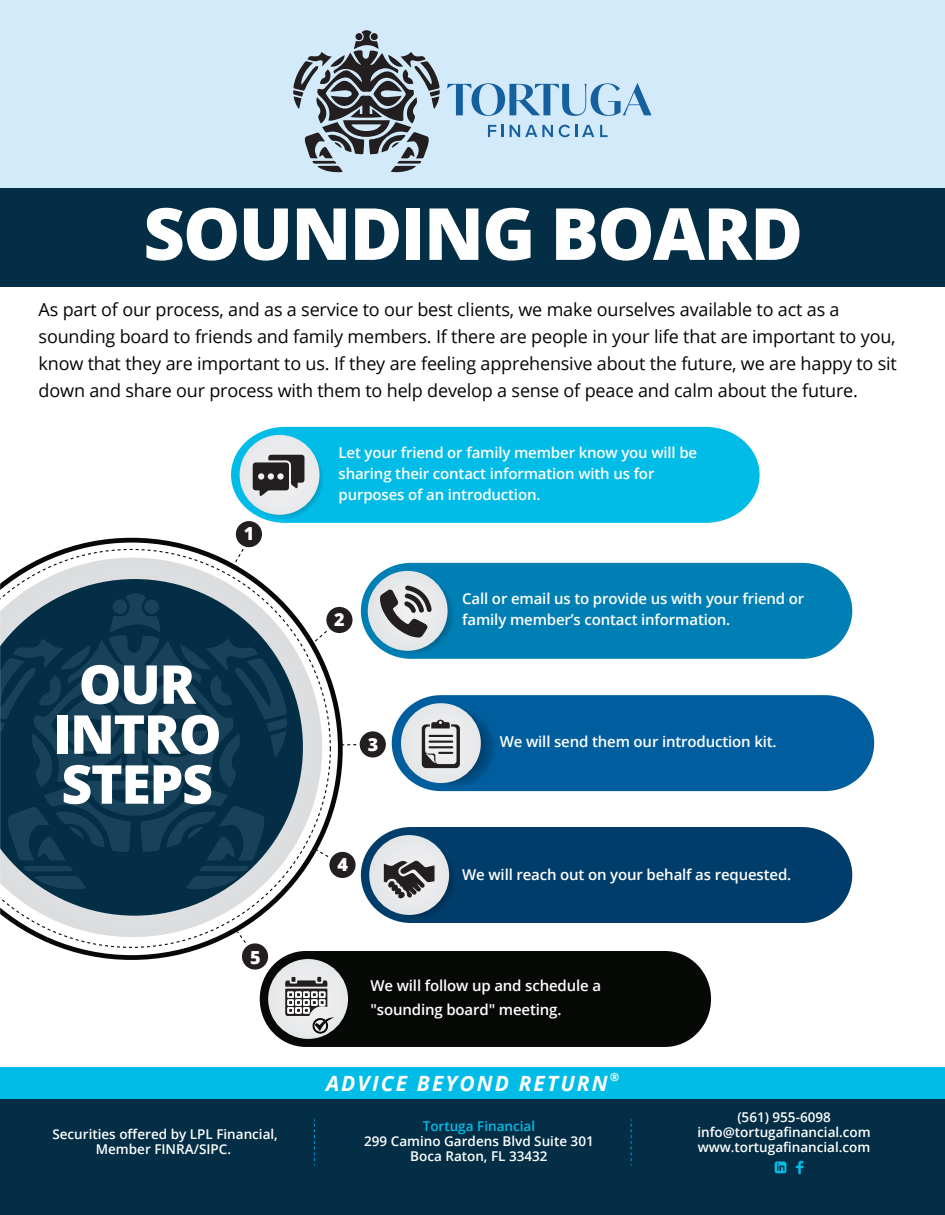
<style>
.page{position:relative;width:945px;height:1215px;background:#fff}
.page>*{position:absolute;margin:0;border:0;box-sizing:border-box;transform-origin:0 0}
.t1{font:800 72px "Open Sans";letter-spacing:-.025em;color:#fff}
.t2{font:800 53.7px/49.9px "Open Sans";letter-spacing:-.025em;color:#fff;text-align:center}
.t3{font:italic 700 21px "Open Sans";letter-spacing:.1em;color:#fff}
.t4{font:18px/27px "Open Sans";letter-spacing:-.01em;color:#050504}
.t5{font:800 18px "Open Sans";color:#fff}
.t6{font:600 15px/21.1px "Open Sans";letter-spacing:-.01em;color:#fff}
.t7{font:600 13.5px/15px "Open Sans";color:#fff;text-align:center}
.t8{font:600 13.5px "Open Sans";color:#02bce8}
.t9{font:italic 700 11.4px "Open Sans";color:#fff}
</style>
<div class="page">
<svg style="left:0;top:538px;width:343px;height:422px"></svg>
<div style="left:1px;top:0;width:944px;height:189px;background:#d2eaf9"></div>
<div style="left:0;top:189px;width:945px;height:98px;background:#032e45"></div>
<div style="left:236px;top:521px;width:26px;height:26px;background:#231f20;border-radius:50%"></div>
<div style="left:231px;top:427px;width:529px;height:96px;background:#02bce8"></div>
<svg style="left:244px;top:439px;width:80px;height:80px"></svg>
<div style="left:240px;top:435px;width:79px;height:80px;background:#e9eaeb;border-radius:40px"></div>
<div style="left:361px;top:563px;width:491px;height:96px;background:#007fb4"></div>
<svg style="left:374px;top:575px;width:80px;height:80px"></svg>
<div style="left:368px;top:571px;width:80px;height:80px;background:#e5e6e8;border-radius:40px"></div>
<div style="left:392px;top:695px;width:482px;height:96px;background:#005e9e"></div>
<svg style="left:416px;top:708px;width:80px;height:79px"></svg>
<div style="left:401px;top:703px;width:80px;height:80px;background:#e8e9ea;border-radius:40px"></div>
<div style="left:361px;top:827px;width:491px;height:96px;background:#003d6a"></div>
<svg style="left:376px;top:840px;width:80px;height:79px"></svg>
<div style="left:369px;top:835px;width:80px;height:80px;background:#e7e8e9;border-radius:40px"></div>
<div style="left:260px;top:951px;width:451px;height:96px;background:#070906;border-radius:47px"></div>
<div style="left:268px;top:959px;width:80px;height:80px;background:#e8e9ea;border-radius:40px"></div>
<svg style="left:234px;top:547px;width:11px;height:17px"></svg>
<svg style="left:312px;top:630px;width:16px;height:14px"></svg>
<svg style="left:340px;top:744px;width:16px;height:1px"></svg>
<svg style="left:312px;top:847px;width:18px;height:11px"></svg>
<svg style="left:236px;top:930px;width:11px;height:14px"></svg>
<svg style="left:384px;top:860px;width:51px;height:39px"></svg>
<svg style="left:422px;top:720px;width:38px;height:48px"></svg>
<svg style="left:253px;top:455px;width:51px;height:41px"></svg>
<svg style="left:380px;top:586px;width:52px;height:52px"></svg>
<svg style="left:285px;top:977px;width:51px;height:57px"></svg>
<svg style="left:0;top:593px;width:287px;height:296px;background:#1c4359"></svg>
<div style="left:326px;top:607px;width:27px;height:26px;background:#231f20;border-radius:50%"></div>
<div style="left:360px;top:731px;width:26px;height:27px;background:#231f20;border-radius:50%"></div>
<div style="left:329px;top:852px;width:27px;height:26px;background:#231f20;border-radius:50%"></div>
<div style="left:242px;top:943px;width:26px;height:27px;background:#231f20;border-radius:50%"></div>
<div style="left:0;top:1088px;width:945px;height:127px;background:#032e45"></div>
<svg style="left:631px;top:1119px;width:1px;height:47px"></svg>
<svg style="left:796px;top:1161px;width:8px;height:13px"></svg>
<svg style="left:775px;top:1161px;width:11px;height:12px"></svg>
<svg style="left:314px;top:1119px;width:1px;height:47px"></svg>
<div style="left:0;top:1067px;width:945px;height:32px;background:#02bce8"></div>
<svg style="left:293px;top:30px;width:147px;height:143px"></svg>
<svg style="left:447px;top:83px;width:204px;height:33px"></svg>
<svg style="left:488px;top:125px;width:8px;height:12px"></svg>
<svg style="left:502px;top:125px;width:2px;height:12px"></svg>
<svg style="left:510px;top:125px;width:43px;height:12px"></svg>
<svg style="left:559px;top:125px;width:35px;height:12px"></svg>
<svg style="left:600px;top:125px;width:8px;height:12px"></svg>
<h1 class="t1" style="left:143px;top:179px;width:661px">SOUNDING BOARD</h1>
<p class="t4" style="left:39px;top:296px;width:860px">As part of our process, and as a service to our best clients, we make ourselves available to act as a sounding board to friends and family members. If there are people in your life that are important to you, know that they are important to us. If they are feeling apprehensive about the future, we are happy to sit down and share our process with them to help develop a sense of peace and calm about the future.</p>
<p class="t5" style="left:244px;top:520px;width:12px">1</p>
<h2 class="t2" style="left:53px;top:657px;width:170px">OUR<br>INTRO<br>STEPS</h2>
<p class="t5" style="left:250px;top:944px;width:12px">5</p>
<p class="t7" style="left:52px;top:1126px;width:227px">Securities offered by LPL Financial,<br>Member FINRA/SIPC.</p>
<p class="t6" style="left:339px;top:441px;width:360px">Let your friend or family member know you will be sharing their contact information with us for purposes of an introduction.</p>
<p class="t5" style="left:334px;top:606px;width:12px">2</p>
<p class="t5" style="left:368px;top:730px;width:12px">3</p>
<p class="t6" style="left:462px;top:588px;width:344px">Call or email us to provide us with your friend or family member’s contact information.</p>
<p class="t6" style="left:500px;top:731px;width:278px">We will send them our introduction kit.</p>
<p class="t5" style="left:337px;top:851px;width:12px">4</p>
<p class="t6" style="left:462px;top:864px;width:331px">We will reach out on your behalf as requested.</p>
<p class="t6" style="left:371px;top:973px;width:232px;line-height:24.2px">We will follow up and schedule a "sounding board" meeting.</p>
<p class="t3" style="left:326px;top:1068px;width:283px">ADVICE BEYOND RETURN</p>
<p class="t9" style="left:610px;top:1068px;width:11px">®</p>
<p class="t8" style="left:423px;top:1117px;width:114px">Tortuga Financial</p>
<p class="t7" style="left:364px;top:1134px;width:231px">299 Camino Gardens Blvd Suite 301<br>Boca Raton, FL 33432</p>
<p class="t7" style="left:697px;top:1110px;width:175px">(561) 955-6098 info@tortugafinancial.com www.tortugafinancial.com</p>
</div>
